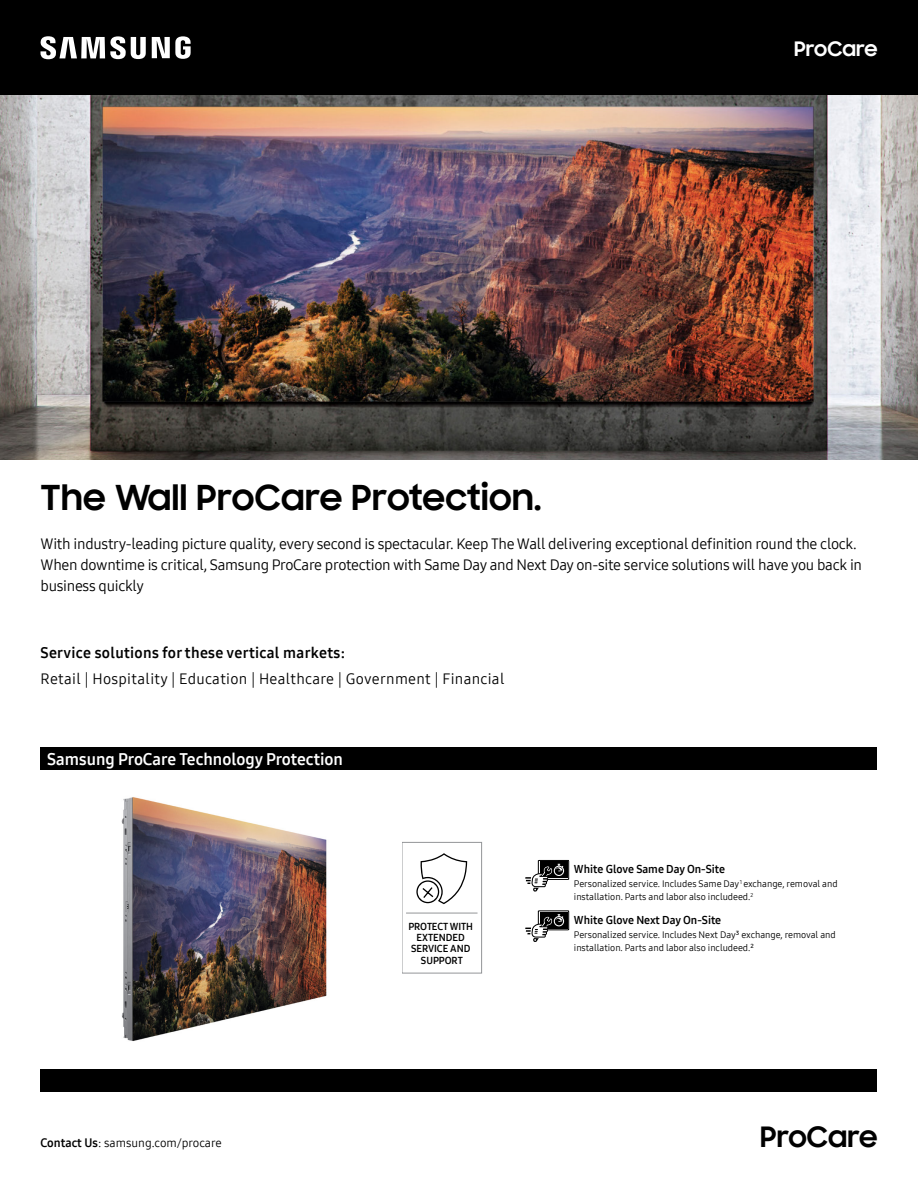
<style>
.page{position:relative;width:918px;height:1188px;background:#fff}
.page>*{position:absolute;margin:0;border:0;box-sizing:border-box;transform-origin:0 0}
.t1{font:700 34.95px "Samsung Sharp Sans";letter-spacing:.01em;color:#000}
.t2{font:700 28.5px "Samsung Sharp Sans";color:#000}
.t3{font:700 20.25px "Samsung Sharp Sans";color:#fff}
.t4{font:16.5px "Samsung One 700";color:#fff}
.t5{font:15px/21px "Samsung One 400";letter-spacing:-.02em;color:#000}
.t6{font:15px "Samsung One 400";letter-spacing:.02em;color:#000}
.t7{font:15px "Samsung One 700";letter-spacing:.02em;color:#000}
.t8{font:12px "Samsung One 400";color:#000}
.t9{font:11.25px "Samsung One 700";color:#000}
.t10{font:9.9px/11.4px "Samsung One 700";color:#000;text-align:center}
.t11{font:9.45px/12.9px "Samsung One 400";letter-spacing:-.005em;color:#000}
.s1{font-family:"Samsung One 700"}
</style>
<div class="page">
<img style="left:0;top:94px;width:918px;height:365px">
<div style="left:40px;top:1069px;width:838px;height:22px;background:#000"></div>
<div style="left:0;top:0;width:918px;height:94px;background:#000"></div>
<div style="left:40px;top:748px;width:838px;height:22px;background:#000"></div>
<svg style="left:41px;top:36px;width:105px;height:23px"></svg>
<svg style="left:152px;top:36px;width:39px;height:23px"></svg>
<hr style="left:406px;top:913px;width:72px;height:1px;background:#939598">
<svg style="left:416px;top:853px;width:51px;height:51px"></svg>
<div style="left:402px;top:842px;width:80px;height:132px;border:1px solid #939598"></div>
<img style="left:121px;top:797px;width:206px;height:244px">
<div style="left:538px;top:860px;width:31px;height:20px;border:1px solid #000"></div>
<div style="left:540px;top:862px;width:27px;height:16px;background:#000"></div>
<svg style="left:525px;top:864px;width:39px;height:28px"></svg>
<div style="left:538px;top:910px;width:31px;height:20px;border:1px solid #000"></div>
<div style="left:540px;top:912px;width:27px;height:16px;background:#000"></div>
<svg style="left:525px;top:914px;width:39px;height:28px"></svg>
<h3 class="t3" style="left:794px;top:33px;width:85px">ProCare</h3>
<h1 class="t1" style="left:41px;top:472px;width:502px">The Wall ProCare Protection.</h1>
<p class="t5" style="left:41px;top:533px;width:823px">With industry-leading picture quality, every second is spectacular. Keep The Wall delivering exceptional definition round the clock.<br>When downtime is critical, Samsung ProCare protection with Same Day and Next Day on-site service solutions will have you back in business quickly</p>
<p class="t7" style="left:41px;top:642px;width:306px">Service solutions for these vertical markets:</p>
<p class="t6" style="left:41px;top:669px;width:465px">Retail | Hospitality | Education | Healthcare | Government | Financial</p>
<p class="t4" style="left:47px;top:748px;width:297px">Samsung ProCare Technology Protection</p>
<p class="t10" style="left:408px;top:920px;width:66px">PROTECT WITH<br>EXTENDED<br>SERVICE AND<br>SUPPORT</p>
<p class="t9" style="left:574px;top:861px;width:153px">White Glove Same Day On-Site</p>
<p class="t11" style="left:574px;top:878px;width:265px">Personalized service. Includes Same Day <sup>1</sup> exchange, removal and installation. Parts and labor also includeed.<sup>2</sup></p>
<p class="t9" style="left:574px;top:912px;width:149px">White Glove Next Day On-Site</p>
<p class="t11" style="left:574px;top:928px;width:263px">Personalized service. Includes Next Day³ exchange, removal and installation. Parts and labor also includeed.²</p>
<p class="t8" style="left:40px;top:1135px;width:183px"><span class="s1">Contact Us</span>: samsung.com/procare</p>
<h2 class="t2" style="left:760px;top:1116px;width:119px">ProCare</h2>
</div>
